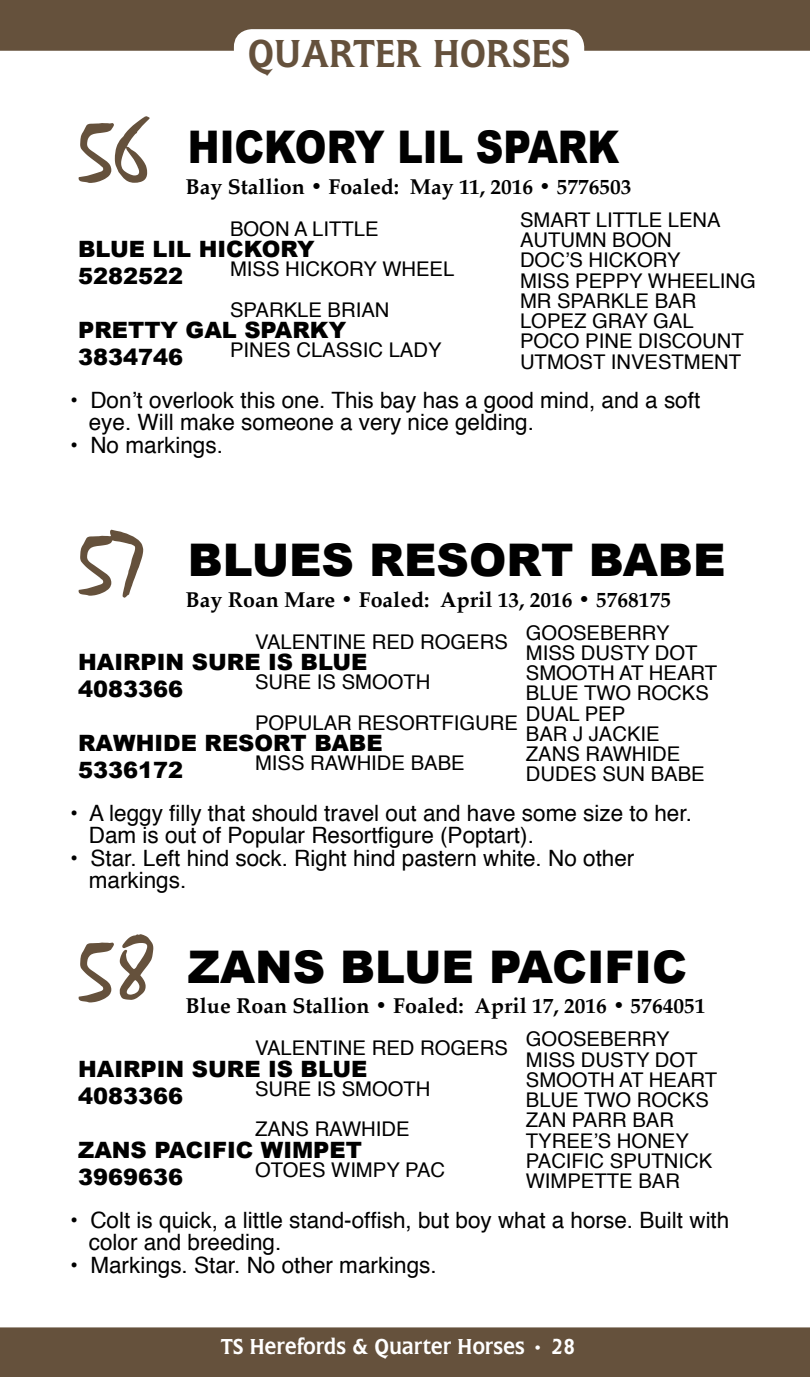
<style>
.page{position:relative;width:810px;height:1377px;background:#fff}
.page>*{position:absolute;margin:0;border:0;box-sizing:border-box;transform-origin:0 0}
.t1{font:900 45px "Arial";color:#000}
.t2{font:900 45px "Arial";color:#000;scale:.85 1}
.t3{font:40.5px "Flare Gothic Regular DTC";color:#65513c}
.t4{font:22.5px/22.5px "Helvetica";color:#000}
.t5{font:900 22.5px/27px "Arial";color:#000}
.t6{font:22.5px "Flare Gothic Regular DTC";color:#fff}
.t7{font:700 21.38px "Palatino";color:#000}
.t8{font:20.25px/20.2px "Helvetica";color:#000}
.s1{font-family:"Mistral";font-weight:400;font-size:90px;color:#65513c}
</style>
<div class="page">
<div style="left:0;top:1327px;width:810px;height:50px;background:#65513c"></div>
<div style="left:0;top:0;width:810px;height:51px;background:#65513c"></div>
<div style="left:236px;top:31px;width:346px;height:37px;background:#fff;border-radius:16px"></div>
<div style="left:234px;top:29px;width:350px;height:41px;border:4px solid #fff;border-radius:16px"></div>
<h2 class="t3" style="left:248px;top:31px;width:324px">QUARTER HORSES</h2>
<h1 class="t2" style="left:79px;top:122px;width:638px"><span class="s1">56</span> HICKORY LIL SPARK</h1>
<p class="t7" style="left:186px;top:168px;width:448px">Bay Stallion • Foaled: May 11, 2016 • 5776503</p>
<p class="t8" style="left:230px;top:209px;width:226px;line-height:40.5px">BOON A LITTLE<br>MISS HICKORY WHEEL<br>SPARKLE BRIAN<br>PINES CLASSIC LADY</p>
<p class="t8" style="left:520px;top:210px;width:237px">SMART LITTLE LENA<br>AUTUMN BOON<br>DOC’S HICKORY<br>MISS PEPPY WHEELING<br>MR SPARKLE BAR<br>LOPEZ GRAY GAL<br>POCO PINE DISCOUNT<br>UTMOST INVESTMENT</p>
<p class="t5" style="left:78px;top:236px;width:238px">BLUE LIL HICKORY<br>5282522</p>
<p class="t5" style="left:78px;top:317px;width:270px">PRETTY GAL SPARKY<br>3834746</p>
<p class="t4" style="left:89px;top:390px;width:613px;text-indent:-19px">• Don’t overlook this one. This bay has a good mind, and a soft eye. Will make someone a very nice gelding.</p>
<p class="t4" style="left:70px;top:435px;width:154px">• No markings.</p>
<h1 class="t1" style="left:79px;top:535px;width:648px"><span class="s1">57</span> BLUES RESORT BABE</h1>
<p class="t7" style="left:186px;top:581px;width:487px">Bay Roan Mare • Foaled: April 13, 2016 • 5768175</p>
<p class="t8" style="left:255px;top:622px;width:264px;line-height:40.5px">VALENTINE RED ROGERS<br>SURE IS SMOOTH<br>POPULAR RESORTFIGURE<br>MISS RAWHIDE BABE</p>
<p class="t8" style="left:526px;top:623px;width:193px">GOOSEBERRY<br>MISS DUSTY DOT<br>SMOOTH AT HEART<br>BLUE TWO ROCKS<br>DUAL PEP<br>BAR J JACKIE<br>ZANS RAWHIDE<br>DUDES SUN BABE</p>
<p class="t5" style="left:78px;top:649px;width:291px">HAIRPIN SURE IS BLUE<br>4083366</p>
<p class="t5" style="left:78px;top:730px;width:306px">RAWHIDE RESORT BABE<br>5336172</p>
<p class="t4" style="left:89px;top:802px;width:605px;text-indent:-19px">• A leggy filly that should travel out and have some size to her.<br>Dam is out of Popular Resortfigure (Poptart).</p>
<p class="t4" style="left:89px;top:847px;width:547px;text-indent:-19px">• Star. Left hind sock. Right hind pastern white. No other markings.</p>
<h1 class="t1" style="left:79px;top:942px;width:610px"><span class="s1">58</span> ZANS BLUE PACIFIC</h1>
<p class="t7" style="left:186px;top:988px;width:521px">Blue Roan Stallion • Foaled: April 17, 2016 • 5764051</p>
<p class="t8" style="left:255px;top:1029px;width:254px;line-height:40.5px">VALENTINE RED ROGERS<br>SURE IS SMOOTH<br>ZANS RAWHIDE<br>OTOES WIMPY PAC</p>
<p class="t8" style="left:526px;top:1030px;width:193px">GOOSEBERRY<br>MISS DUSTY DOT<br>SMOOTH AT HEART<br>BLUE TWO ROCKS<br>ZAN PARR BAR<br>TYREE’S HONEY<br>PACIFIC SPUTNICK<br>WIMPETTE BAR</p>
<p class="t5" style="left:78px;top:1056px;width:291px">HAIRPIN SURE IS BLUE<br>4083366</p>
<p class="t5" style="left:78px;top:1137px;width:285px">ZANS PACIFIC WIMPET<br>3969636</p>
<p class="t4" style="left:89px;top:1209px;width:642px;text-indent:-19px">• Colt is quick, a little stand-offish, but boy what a horse. Built with color and breeding.</p>
<p class="t4" style="left:70px;top:1254px;width:368px">• Markings. Star. No other markings.</p>
<p class="t6" style="left:221px;top:1334px;width:356px">TS Herefords &amp; Quarter Horses • 28</p>
</div>
